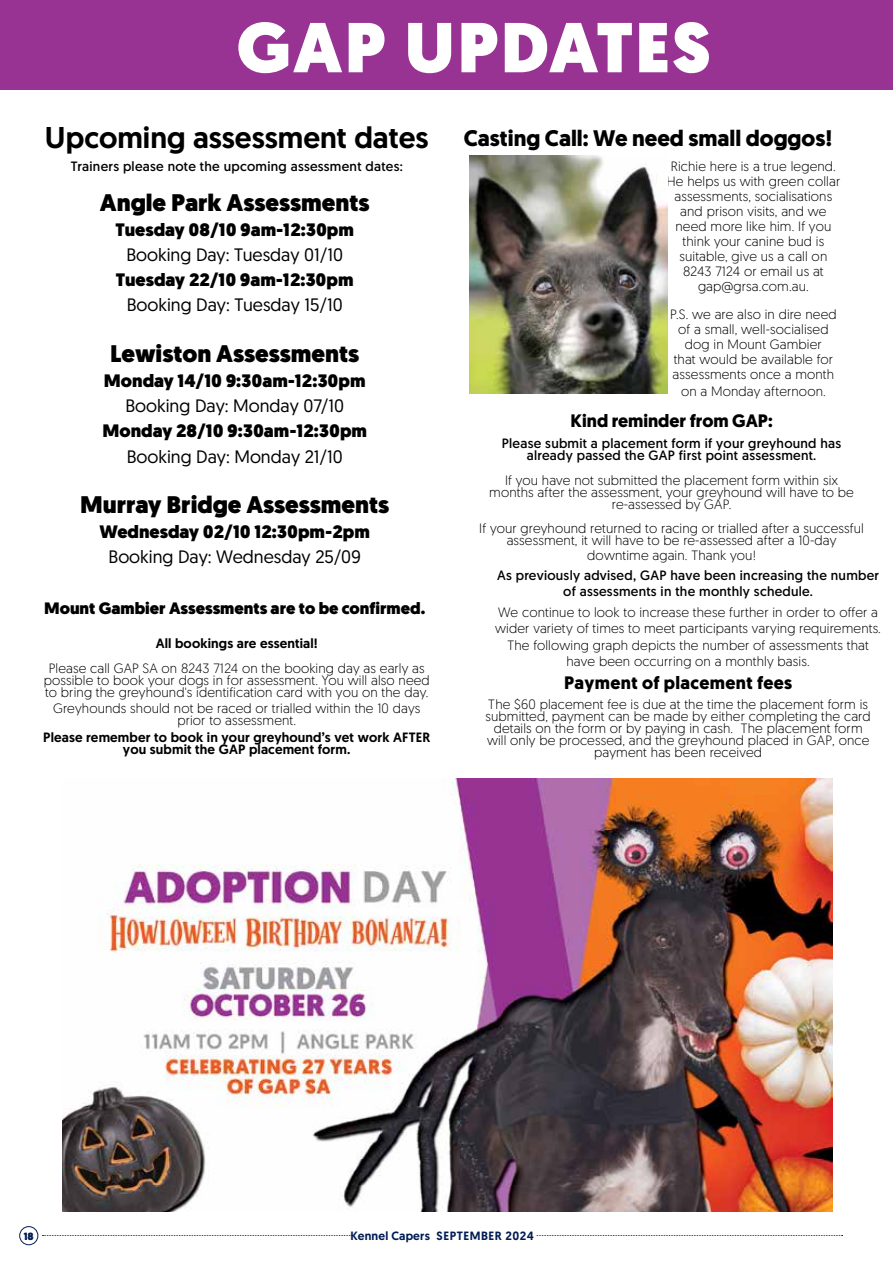
<style>
.page{position:relative;width:893px;height:1263px;background:#fff}
.page>*{position:absolute;margin:0;border:0;box-sizing:border-box;transform-origin:0 0}
.t1{font:900 70.5px "Geomanist";letter-spacing:.03em;color:#fff}
.t2{font:500 30px "Geomanist";color:#000}
.t3{font:900 24px "Geomanist";color:#000}
.t4{font:700 22.5px "Geomanist";color:#000}
.t5{font:500 22.5px "Geomanist";letter-spacing:.01em;color:#fff}
.t6{font:900 18px "Geomanist";color:#000}
.t7{font:18px "Geomanist";color:#000}
.t8{font:700 18px "Geomanist";letter-spacing:.02em;color:#000}
.t9{font:700 18px "Geomanist";color:#000}
.t10{font:900 16.5px "Geomanist";color:#000}
.t11{font:300 13.5px/15px "Geomanist";letter-spacing:.01em;color:#000;text-align:center}
.t12{font:13.5px/12px "Geomanist";letter-spacing:.02em;color:#000;text-align:center}
.t13{font:500 13.5px/12px "Geomanist";letter-spacing:.01em;color:#000;text-align:center}
.t14{font:500 12px "Geomanist";letter-spacing:.03em;color:#001c54}
.t15{font:900 10.5px "Geomanist";color:#001c54}
</style>
<div class="page">
<svg style="left:43px;top:1235px;width:800px;height:1px"></svg>
<div style="left:20px;top:1226px;width:18px;height:19px;border:1px solid #001c54;border-radius:50%"></div>
<div style="left:352px;top:1225px;width:184px;height:19px;background:#fff"></div>
<img style="left:469px;top:156px;width:199px;height:238px">
<div style="left:0;top:0;width:893px;height:89px;background:#983393"></div>
<img style="left:63px;top:778px;width:769px;height:433px">
<h1 class="t1" style="left:237px;top:0;width:476px">GAP UPDATES</h1>
<h3 class="t5" style="left:377px;top:28px;width:143px">GAP UPDATES</h3>
<h2 class="t2" style="left:45px;top:118px;width:385px">Upcoming assessment dates</h2>
<p class="t12" style="left:71px;top:160px;width:334px">Trainers please note the upcoming assessment dates:</p>
<h3 class="t3" style="left:100px;top:186px;width:271px">Angle Park Assessments</h3>
<h3 class="t6" style="left:115px;top:217px;width:240px">Tuesday 08/10 9am-12:30pm</h3>
<h3 class="t7" style="left:126px;top:243px;width:218px">Booking Day: Tuesday 01/10</h3>
<h3 class="t6" style="left:116px;top:268px;width:239px">Tuesday 22/10 9am-12:30pm</h3>
<h3 class="t7" style="left:127px;top:293px;width:217px">Booking Day: Tuesday 15/10</h3>
<h3 class="t3" style="left:110px;top:337px;width:251px">Lewiston Assessments</h3>
<h3 class="t6" style="left:104px;top:368px;width:263px">Monday 14/10 9:30am-12:30pm</h3>
<h3 class="t7" style="left:125px;top:394px;width:220px">Booking Day: Monday 07/10</h3>
<h3 class="t6" style="left:102px;top:419px;width:266px">Monday 28/10 9:30am-12:30pm</h3>
<h3 class="t7" style="left:127px;top:445px;width:218px">Booking Day: Monday 21/10</h3>
<h3 class="t3" style="left:80px;top:488px;width:311px">Murray Bridge Assessments</h3>
<h3 class="t6" style="left:100px;top:520px;width:272px">Wednesday 02/10 12:30pm-2pm</h3>
<h3 class="t7" style="left:109px;top:545px;width:254px">Booking Day: Wednesday 25/09</h3>
<p class="t10" style="left:44px;top:597px;width:383px">Mount Gambier Assessments are to be confirmed.</p>
<p class="t13" style="left:156px;top:637px;width:164px">All bookings are essential!</p>
<p class="t11" style="left:44px;top:662px;width:388px;line-height:12px">Please call GAP SA on 8243 7124 on the booking day as early as possible to book your dogs in for assessment. You will also need to bring the greyhound's identification card with you on the day.</p>
<p class="t11" style="left:53px;top:702px;width:369px;line-height:12px">Greyhounds should not be raced or trialled within the 10 days prior to assessment.</p>
<p class="t13" style="left:43px;top:731px;width:389px">Please remember to book in your greyhound’s vet work AFTER you submit the GAP placement form.</p>
<h3 class="t4" style="left:464px;top:123px;width:370px">Casting Call: We need small doggos!</h3>
<p class="t11" style="left:666px;top:159px;width:175px">Richie here is a true legend.<br>He helps us with green collar assessments, socialisations and prison visits, and we need more like him. If you think your canine bud is suitable, give us a call on<br>8243 7124 or email us at gap@grsa.com.au.</p>
<p class="t11" style="left:670px;top:306px;width:168px">P.S. we are also in dire need of a small, well-socialised dog in Mount Gambier<br>that would be available for assessments once a month</p>
<p class="t11" style="left:681px;top:383px;width:146px">on a Monday afternoon.</p>
<h3 class="t9" style="left:570px;top:408px;width:204px">Kind reminder from GAP:</h3>
<p class="t12" style="left:502px;top:437px;width:341px">Please submit a placement form if your greyhound has already passed the GAP first point assessment.</p>
<p class="t11" style="left:489px;top:473px;width:366px;line-height:12px">If you have not submitted the placement form within six months after the assessment, your greyhound will have to be re-assessed by GAP.</p>
<p class="t11" style="left:479px;top:522px;width:386px;line-height:12px">If your greyhound returned to racing or trialled after a successful assessment, it will have to be re-assessed after a 10-day</p>
<p class="t11" style="left:587px;top:547px;width:170px">downtime again. Thank you!</p>
<p class="t12" style="left:497px;top:566px;width:384px;line-height:16.5px">As previously advised, GAP have been increasing the number of assessments in the monthly schedule.</p>
<p class="t11" style="left:495px;top:603px;width:387px;line-height:16.5px">We continue to look to increase these further in order to offer a wider variety of times to meet participants varying requirements.<br>The following graph depicts the number of assessments that have been occurring on a monthly basis.</p>
<h3 class="t8" style="left:564px;top:671px;width:230px">Payment of placement fees</h3>
<p class="t11" style="left:485px;top:698px;width:387px;line-height:12px">The $60 placement fee is due at the time the placement form is submitted, payment can be made by either completing the card details on the form or by paying in cash. The placement form will only be processed, and the greyhound placed in GAP, once payment has been received</p>
<p class="t15" style="left:24px;top:1229px;width:12px">18</p>
<p class="t14" style="left:351px;top:1228px;width:185px">Kennel Capers SEPTEMBER 2024</p>
</div>
